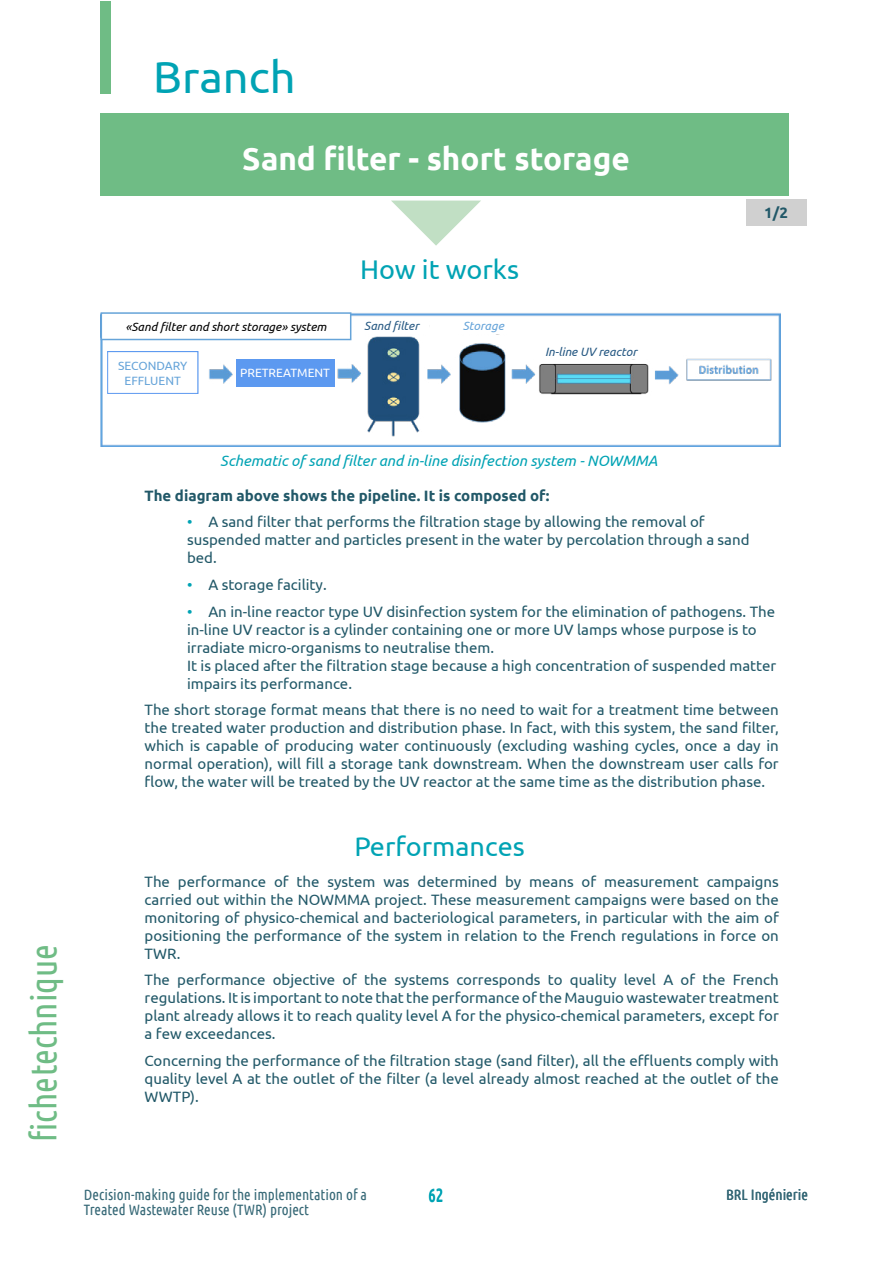
<style>
.page{position:relative;width:893px;height:1263px;background:#fff}
.page>*{position:absolute;margin:0;border:0;box-sizing:border-box;transform-origin:0 0}
.t1{font:45px "Ubuntu";color:#00a3b4}
.Titre_2{font:36px "Ubuntu Condensed";letter-spacing:-.005em;color:#6fbc85}
.t2{font:700 31.5px "Ubuntu";color:#fff}
.t3{font:27px "Ubuntu";color:#00a3b4}
.t4{font:18px "Ubuntu Condensed";color:#00a3b4}
.t5{font:15px/18px "Ubuntu";color:#215868;text-align:justify}
.t6{font:15px/15px "Ubuntu Condensed";color:#376977}
.Legende{font:italic 15px "Ubuntu";color:#00a3b4}
.Legende-2{font:700 15px "Ubuntu";color:#215868}
.Legende-3{font:italic 12px "Ubuntu";color:#000}
.Legende-4{font:italic 12px "Ubuntu";color:#275983}
.Legende-5{font:12px/15px "Ubuntu";color:#66a4d9;text-align:center}
.Legende-6{font:12px "Ubuntu";color:#fff}
.Legende-7{font:italic 12px "Ubuntu";color:#66a4d9}
.s1{color:#00a3b4}
</style>
<div class="page">
<svg style="left:391px;top:201px;width:90px;height:45px"></svg>
<div style="left:100px;top:1px;width:10px;height:92px;background:#6fbc85"></div>
<div style="left:100px;top:114px;width:689px;height:82px;background:#6fbc85"></div>
<div style="left:746px;top:199px;width:60px;height:27px;background:#d0d0d0"></div>
<img style="left:100px;top:312px;width:681px;height:134px">
<div style="left:101px;top:313px;width:250px;height:26px;background:#fff"></div>
<div style="left:101px;top:312px;width:250px;height:28px;border:2px solid #66a4d9"></div>
<div style="left:520px;top:344px;width:142px;height:15px;background:#fff"></div>
<div style="left:355px;top:318px;width:73px;height:15px;background:#fff"></div>
<div style="left:446px;top:318px;width:74px;height:15px;background:#fff"></div>
<div style="left:108px;top:352px;width:90px;height:41px;background:#fff"></div>
<div style="left:107px;top:351px;width:91px;height:43px;border:1px solid #5c99f0"></div>
<div style="left:236px;top:358px;width:98px;height:28px;background:#5c99f0"></div>
<h1 class="t1" style="left:153px;top:50px;width:144px">Branch</h1>
<p class="t2" style="left:242px;top:140px;width:389px">Sand filter - short storage</p>
<p class="Legende-3" style="left:125px;top:319px;width:203px">«Sand filter and short storage» system</p>
<p class="Legende-5" style="left:118px;top:357px;width:70px">SECONDARY<br>EFFLUENT</p>
<p class="Legende-6" style="left:240px;top:366px;width:91px">PRETREATMENT</p>
<p class="t3" style="left:360px;top:253px;width:160px">How it works</p>
<p class="Legende-4" style="left:364px;top:319px;width:56px">Sand filter</p>
<p class="Legende-7" style="left:463px;top:319px;width:43px">Storage</p>
<p class="Legende-4" style="left:545px;top:344px;width:93px">In-line UV reactor</p>
<p class="Legende-2" style="left:764px;top:204px;width:25px">1/2</p>
<p class="Titre_2" style="left:22px;top:1142px;width:200px;rotate:-90deg">fiche technique</p>
<p class="Legende" style="left:220px;top:451px;width:439px">Schematic of sand filter and in-line disinfection system - NOWMMA</p>
<p class="Legende-2" style="left:145px;top:486px;width:406px">The diagram above shows the pipeline. It is composed of:</p>
<p class="t5" style="left:187px;top:513px;width:564px;text-align:left"><span class="s1">•</span> A sand filter that performs the filtration stage by allowing the removal of suspended matter and particles present in the water by percolation through a sand bed.</p>
<p class="t5" style="left:187px;top:575px;width:141px"><span class="s1">•</span> A storage facility.</p>
<p class="t5" style="left:187px;top:602px;width:591px;text-align:left"><span class="s1">•</span> An in-line reactor type UV disinfection system for the elimination of pathogens. The in-line UV reactor is a cylinder containing one or more UV lamps whose purpose is to irradiate micro-organisms to neutralise them.<br>It is placed after the filtration stage because a high concentration of suspended matter impairs its performance.</p>
<p class="t5" style="left:145px;top:700px;width:636px">The short storage format means that there is no need to wait for a treatment time between the treated water production and distribution phase. In fact, with this system, the sand filter, which is capable of producing water continuously (excluding washing cycles, once a day in normal operation), will fill a storage tank downstream. When the downstream user calls for flow, the water will be treated by the UV reactor at the same time as the distribution phase.</p>
<h3 class="t3" style="left:354px;top:829px;width:172px">Performances</h3>
<p class="t5" style="left:145px;top:872px;width:636px">The performance of the system was determined by means of measurement campaigns carried out within the NOWMMA project. These measurement campaigns were based on the monitoring of physico-chemical and bacteriological parameters, in particular with the aim of positioning the performance of the system in relation to the French regulations in force on TWR.</p>
<p class="t5" style="left:145px;top:970px;width:636px">The performance objective of the systems corresponds to quality level A of the French regulations. It is important to note that the performance of the Mauguio wastewater treatment plant already allows it to reach quality level A for the physico-chemical parameters, except for a few exceedances.</p>
<p class="t5" style="left:145px;top:1051px;width:636px">Concerning the performance of the filtration stage (sand filter), all the effluents comply with quality level A at the outlet of the filter (a level already almost reached at the outlet of the WWTP).</p>
<p class="t4" style="left:428px;top:1183px;width:17px">62</p>
<p class="t6" style="left:84px;top:1187px;width:285px">Decision-making guide for the implementation of a<br>Treated Wastewater Reuse (TWR) project</p>
<p class="t6" style="left:726px;top:1187px;width:83px">BRL Ingénierie</p>
</div>
